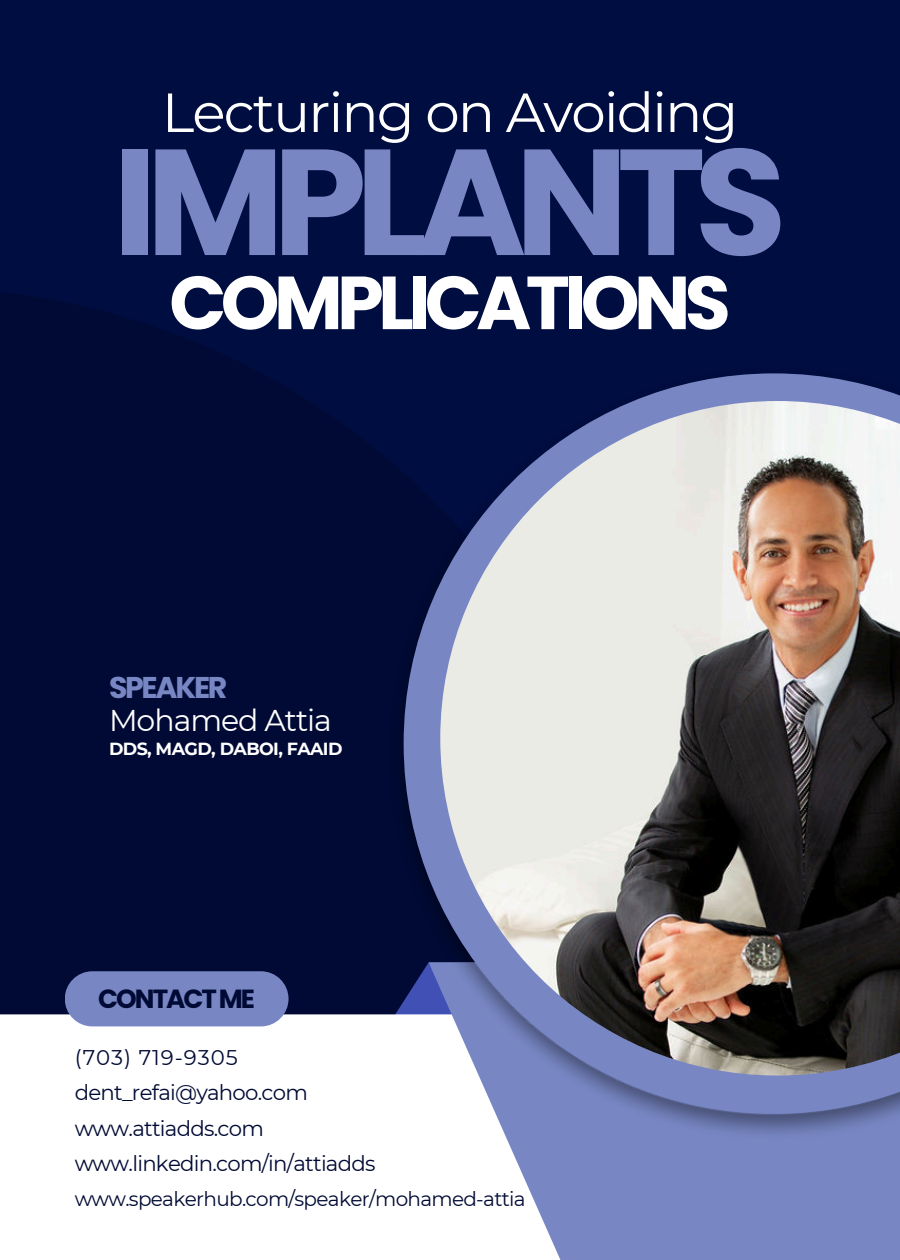
<style>
.page{position:relative;width:900px;height:1260px;background:#000d40}
.page>*{position:absolute;margin:0;border:0;box-sizing:border-box;transform-origin:0 0}
.t1{font:700 150.44px "Poppins";letter-spacing:-.075em;color:#7887c4}
.t2{font:700 75px "Poppins";letter-spacing:-.075em;color:#fff}
.t3{font:55px "Montserrat";letter-spacing:-.035em;color:#fff}
.t4{font:30px "Montserrat";letter-spacing:-.035em;color:#fff}
.t5{font:700 30px "Poppins";letter-spacing:-.075em;color:#7887c4}
.t6{font:700 26.25px "Poppins";letter-spacing:-.075em;color:#000a34}
.t7{font:21.25px "Montserrat";letter-spacing:-.035em;color:#000a34}
.t8{font:21.25px "Montserrat";letter-spacing:.045em;color:#000a34}
.t9{font:20px "Montserrat";letter-spacing:-.035em;color:#000a34}
.t10{font:700 17.5px "Montserrat";letter-spacing:-.035em;color:#fff}
</style>
<div class="page">
<div style="left:0;top:288px;width:645px;height:972px;background:#000a34"></div>
<div style="left:0;top:1014px;width:900px;height:246px;background:#fff"></div>
<img style="left:237px;top:288px;width:663px;height:972px">
<div style="left:65px;top:971px;width:223px;height:55px;background:#7887c4;border-radius:28px"></div>
<svg style="left:404px;top:373px;width:496px;height:741px"></svg>
<img style="left:440px;top:401px;width:460px;height:675px">
<p class="t3" style="left:162px;top:79px;width:578px">Lecturing on Avoiding</p>
<p class="t1" style="left:113px;top:97px;width:675px">IMPLANTS</p>
<h2 class="t2" style="left:169px;top:250px;width:563px">COMPLICATIONS</h2>
<p class="t5" style="left:109px;top:667px;width:120px">SPEAKER</p>
<p class="t4" style="left:109px;top:702px;width:224px">Mohamed Attia</p>
<p class="t10" style="left:109px;top:738px;width:235px">DDS, MAGD, DABOI, FAAID</p>
<h4 class="t6" style="left:98px;top:980px;width:158px">CONTACTME</h4>
<h5 class="t8" style="left:75px;top:1044px;width:165px">(703) 719-9305</h5>
<p class="t7" style="left:75px;top:1080px;width:235px">dent_refai@yahoo.com</p>
<h6 class="t7" style="left:75px;top:1115px;width:191px">www.attiadds.com</h6>
<p class="t7" style="left:75px;top:1151px;width:302px">www.linkedin.com/in/attiadds</p>
<p class="t9" style="left:75px;top:1186px;width:453px">www.speakerhub.com/speaker/mohamed-attia</p>
</div>
